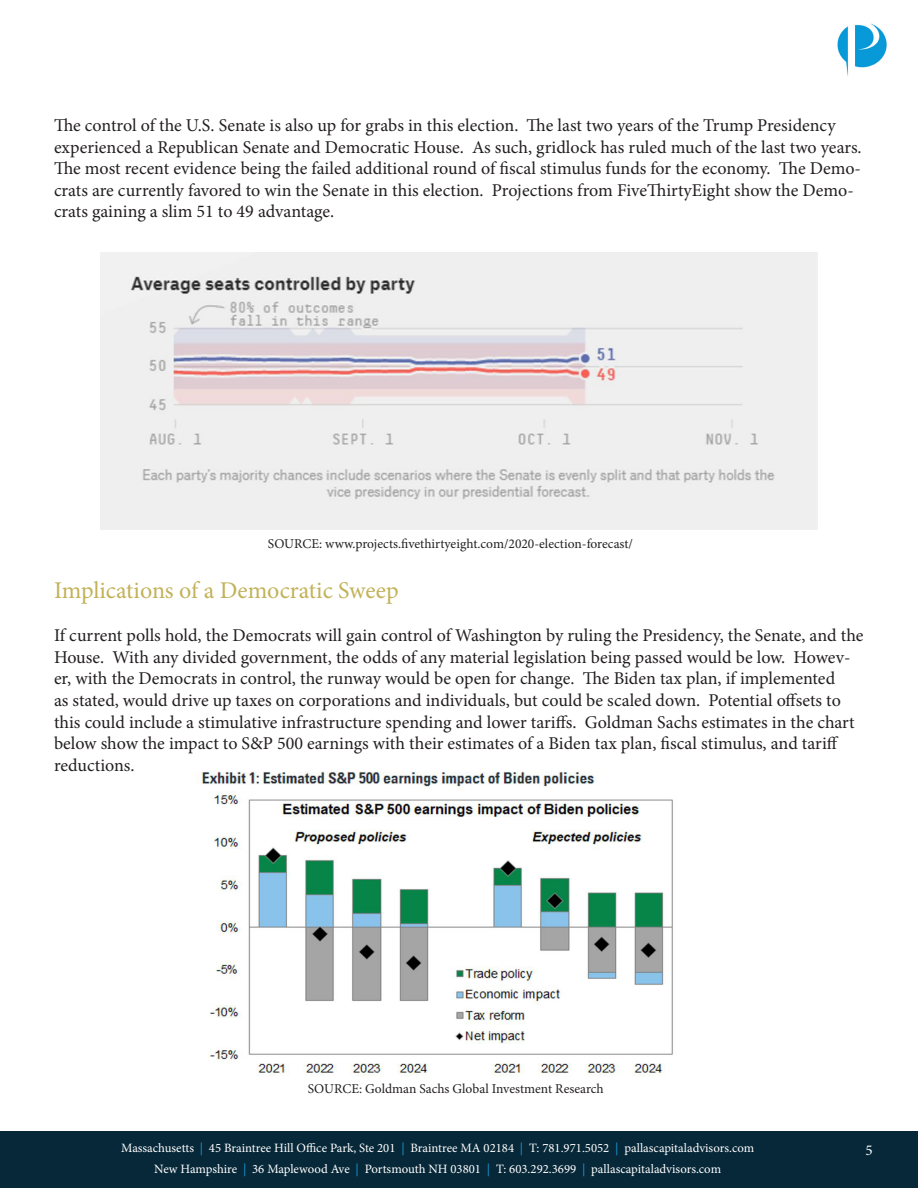
<style>
.page{position:relative;width:918px;height:1188px;background:#fff}
.page>*{position:absolute;margin:0;border:0;box-sizing:border-box;transform-origin:0 0}
.t1{font:24px "Minion Pro";letter-spacing:-.01em;color:#c2b259}
.t2{font:18px/21.6px "Minion Pro";letter-spacing:-.005em;color:#231f20}
.t3{font:15px "Minion Pro";color:#fff}
.t4{font:13.5px "Minion Pro";color:#231f20}
.t5{font:12.75px/20.9px "Minion Pro";color:#fff;text-align:center}
.s1{color:#179ad7}
</style>
<div class="page">
<img style="left:837px;top:23px;width:50px;height:54px">
<div style="left:0;top:1132px;width:918px;height:56px;background:#072839"></div>
<img style="left:100px;top:252px;width:718px;height:277px">
<img style="left:201px;top:771px;width:472px;height:305px">
<p class="t2" style="left:54px;top:116px;width:809px">The control of the U.S. Senate is also up for grabs in this election. The last two years of the Trump Presidency experienced a Republican Senate and Democratic House. As such, gridlock has ruled much of the last two years.<br>The most recent evidence being the failed additional round of fiscal stimulus funds for the economy. The Demo&shy;crats are currently favored to win the Senate in this election. Projections from FiveThirtyEight show the Demo&shy;crats gaining a slim 51 to 49 advantage.</p>
<p class="t4" style="left:268px;top:538px;width:367px">SOURCE: www.projects.fivethirtyeight.com/2020-election-forecast/</p>
<h1 class="t1" style="left:54px;top:580px;width:346px">Implications of a Democratic Sweep</h1>
<p class="t2" style="left:54px;top:626px;width:811px">If current polls hold, the Democrats will gain control of Washington by ruling the Presidency, the Senate, and the House. With any divided government, the odds of any material legislation being passed would be low. Howev&shy;er, with the Democrats in control, the runway would be open for change. The Biden tax plan, if implemented<br>as stated, would drive up taxes on corporations and individuals, but could be scaled down. Potential offsets to this could include a stimulative infrastructure spending and lower tariffs. Goldman Sachs estimates in the chart below show the impact to S&amp;P 500 earnings with their estimates of a Biden tax plan, fiscal stimulus, and tariff reductions.</p>
<p class="t4" style="left:308px;top:1083px;width:298px">SOURCE: Goldman Sachs Global Investment Research</p>
<p class="t5" style="left:121px;top:1139px;width:635px">Massachusetts <span class="s1">|</span> 45 Braintree Hill Office Park, Ste 201 <span class="s1">|</span> Braintree MA 02184 <span class="s1">|</span> T: 781.971.5052 <span class="s1">|</span> pallascapitaladvisors.com<br>New Hampshire <span class="s1">|</span> 36 Maplewood Ave <span class="s1">|</span> Portsmouth NH 03801 <span class="s1">|</span> T: 603.292.3699 <span class="s1">|</span> pallascapitaladvisors.com</p>
<p class="t3" style="left:866px;top:1144px;width:9px">5</p>
</div>
